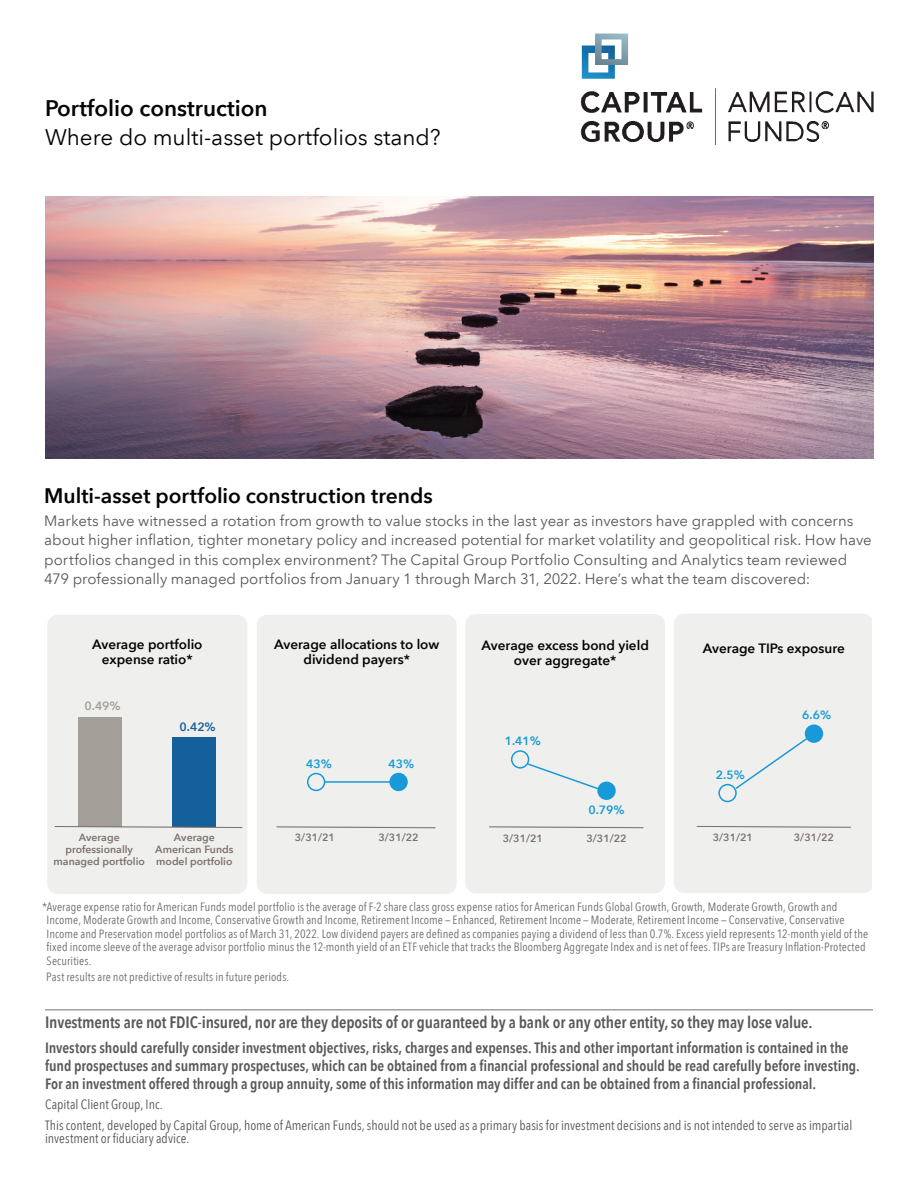
<style>
.page{position:relative;width:918px;height:1188px;background:#fff}
.page>*{position:absolute;margin:0;border:0;box-sizing:border-box;transform-origin:0 0}
.t1{font:22.5px "Avenir Next LT Com";color:#040503}
.t2{font:600 22.5px "Avenir Next LT Com";color:#040503}
.t3{font:600 21px "Avenir Next LT Com";color:#040503}
.t4{font:600 condensed 16.5px "Avenir Next LT Com";letter-spacing:-.005em;color:#58595b}
.t5{font:15px/19.5px "Avenir Next LT Com";letter-spacing:-.005em;color:#58595b}
.t6{font:600 condensed 15px/18px "Avenir Next LT Com";letter-spacing:-.005em;color:#58595b}
.t7{font:condensed 13.5px/20.2px "Avenir Next LT Com";color:#58595b}
.t8{font:600 13.5px/15px "Avenir Next LT Com";color:#050504;text-align:center}
.t9{font:condensed 12px/13.5px "Avenir Next LT Com";letter-spacing:.01em;color:#6d6e71}
.t10{font:600 12px "Avenir Next LT Com";color:#179ad7}
.t11{font:600 12px "Avenir Next LT Com";color:#a49e99}
.t12{font:600 12px "Avenir Next LT Com";color:#13609b}
.t13{font:600 10.5px/12px "Avenir Next LT Com";color:#7d716d;text-align:center}
</style>
<div class="page">
<div style="left:465px;top:614px;width:200px;height:279px;background:#eff0ed;border-radius:11px"></div>
<div style="left:674px;top:614px;width:198px;height:279px;background:#eff0ed"></div>
<div style="left:257px;top:615px;width:200px;height:279px;background:#eff0ed;border-radius:11px"></div>
<div style="left:47px;top:615px;width:200px;height:279px;background:#eff0ed;border-radius:11px"></div>
<div style="left:307px;top:773px;width:18px;height:18px;border:2px solid #179ad7;border-radius:50%"></div>
<div style="left:390px;top:774px;width:17px;height:16px;background:#179ad7;border-radius:50%"></div>
<div style="left:389px;top:773px;width:19px;height:18px;border:2px solid #179ad7;border-radius:50%"></div>
<hr style="left:325px;top:781px;width:65px;height:2px;background:#179ad7">
<svg style="left:276px;top:826px;width:160px;height:3px"></svg>
<div style="left:511px;top:750px;width:18px;height:19px;border:2px solid #179ad7;border-radius:50%"></div>
<div style="left:598px;top:782px;width:17px;height:17px;background:#179ad7;border-radius:50%"></div>
<div style="left:597px;top:782px;width:19px;height:18px;border:2px solid #179ad7;border-radius:50%"></div>
<svg style="left:525px;top:762px;width:75px;height:29px"></svg>
<svg style="left:489px;top:826px;width:155px;height:2px"></svg>
<div style="left:718px;top:784px;width:19px;height:18px;border:2px solid #179ad7;border-radius:50%"></div>
<div style="left:806px;top:725px;width:16px;height:17px;background:#179ad7;border-radius:50%"></div>
<div style="left:805px;top:724px;width:18px;height:19px;border:2px solid #179ad7;border-radius:50%"></div>
<div style="left:734px;top:736px;width:75px;height:55px;background:#eff0ed"></div>
<svg style="left:696px;top:826px;width:156px;height:2px"></svg>
<div style="left:78px;top:717px;width:44px;height:110px;background:#a49e99"></div>
<div style="left:173px;top:738px;width:43px;height:89px;background:#13609b"></div>
<svg style="left:54px;top:826px;width:189px;height:2px"></svg>
<img style="left:45px;top:197px;width:828px;height:262px">
<img style="left:580px;top:33px;width:294px;height:112px">
<hr style="left:45px;top:1010px;width:828px;height:1px;background:#6d6e71">
<h1 class="t2" style="left:45px;top:94px;width:224px">Portfolio construction</h1>
<h1 class="t1" style="left:45px;top:123px;width:397px">Where do multi-asset portfolios stand?</h1>
<h2 class="t3" style="left:44px;top:483px;width:390px">Multi-asset portfolio construction trends</h2>
<p class="t5" style="left:44px;top:511px;width:829px">Markets have witnessed a rotation from growth to value stocks in the last year as investors have grappled with concerns about higher inflation, tighter monetary policy and increased potential for market volatility and geopolitical risk. How have portfolios changed in this complex environment? The Capital Group Portfolio Consulting and Analytics team reviewed 479 professionally managed portfolios from January 1 through March 31, 2022. Here’s what the team discovered:</p>
<p class="t8" style="left:92px;top:637px;width:112px">Average portfolio expense ratio*</p>
<p class="t8" style="left:274px;top:637px;width:167px">Average allocations to low dividend payers*</p>
<p class="t8" style="left:481px;top:637px;width:169px">Average excess bond yield over aggregate*</p>
<p class="t8" style="left:703px;top:640px;width:143px">Average TIPs exposure</p>
<p class="t11" style="left:85px;top:698px;width:38px">0.49%</p>
<p class="t12" style="left:180px;top:720px;width:38px">0.42%</p>
<p class="t10" style="left:306px;top:756px;width:27px">43%</p>
<p class="t10" style="left:389px;top:756px;width:27px">43%</p>
<p class="t10" style="left:505px;top:734px;width:38px">1.41%</p>
<p class="t10" style="left:588px;top:803px;width:38px">0.79%</p>
<p class="t10" style="left:716px;top:768px;width:30px">2.5%</p>
<p class="t10" style="left:802px;top:708px;width:30px">6.6%</p>
<p class="t13" style="left:79px;top:832px;width:42px">Average</p>
<p class="t13" style="left:713px;top:832px;width:42px">3/31/21</p>
<p class="t13" style="left:794px;top:832px;width:42px">3/31/22</p>
<p class="t13" style="left:54px;top:844px;width:93px">professionally managed portfolio</p>
<p class="t13" style="left:155px;top:832px;width:80px">Average<br>American Funds model portfolio</p>
<p class="t13" style="left:295px;top:832px;width:42px">3/31/21</p>
<p class="t13" style="left:378px;top:832px;width:42px">3/31/22</p>
<p class="t13" style="left:503px;top:832px;width:42px">3/31/21</p>
<p class="t13" style="left:586px;top:832px;width:42px">3/31/22</p>
<p class="t9" style="left:47px;top:900px;width:823px;text-indent:-4px">*Average expense ratio for American Funds model portfolio is the average of F-2 share class gross expense ratios for American Funds Global Growth, Growth, Moderate Growth, Growth and Income, Moderate Growth and Income, Conservative Growth and Income, Retirement Income — Enhanced, Retirement Income — Moderate, Retirement Income — Conservative, Conservative Income and Preservation model portfolios as of March 31, 2022. Low dividend payers are defined as companies paying a dividend of less than 0.7%. Excess yield represents 12-month yield of the fixed income sleeve of the average advisor portfolio minus the 12-month yield of an ETF vehicle that tracks the Bloomberg Aggregate Index and is net of fees. TIPs are Treasury Inflation-Protected Securities.</p>
<p class="t9" style="left:46px;top:970px;width:244px">Past results are not predictive of results in future periods.</p>
<h3 class="t4" style="left:45px;top:1012px;width:769px">Investments are not FDIC-insured, nor are they deposits of or guaranteed by a bank or any other entity, so they may lose value.</h3>
<p class="t6" style="left:45px;top:1039px;width:816px">Investors should carefully consider investment objectives, risks, charges and expenses. This and other important information is contained in the fund prospectuses and summary prospectuses, which can be obtained from a financial professional and should be read carefully before investing.<br>For an investment offered through a group annuity, some of this information may differ and can be obtained from a financial professional.</p>
<p class="t7" style="left:45px;top:1094px;width:809px">Capital Client Group, Inc.<br>This content, developed by Capital Group, home of American Funds, should not be used as a primary basis for investment decisions and is not intended to serve as impartial</p>
<p class="t7" style="left:45px;top:1128px;width:146px">investment or fiduciary advice.</p>
</div>
